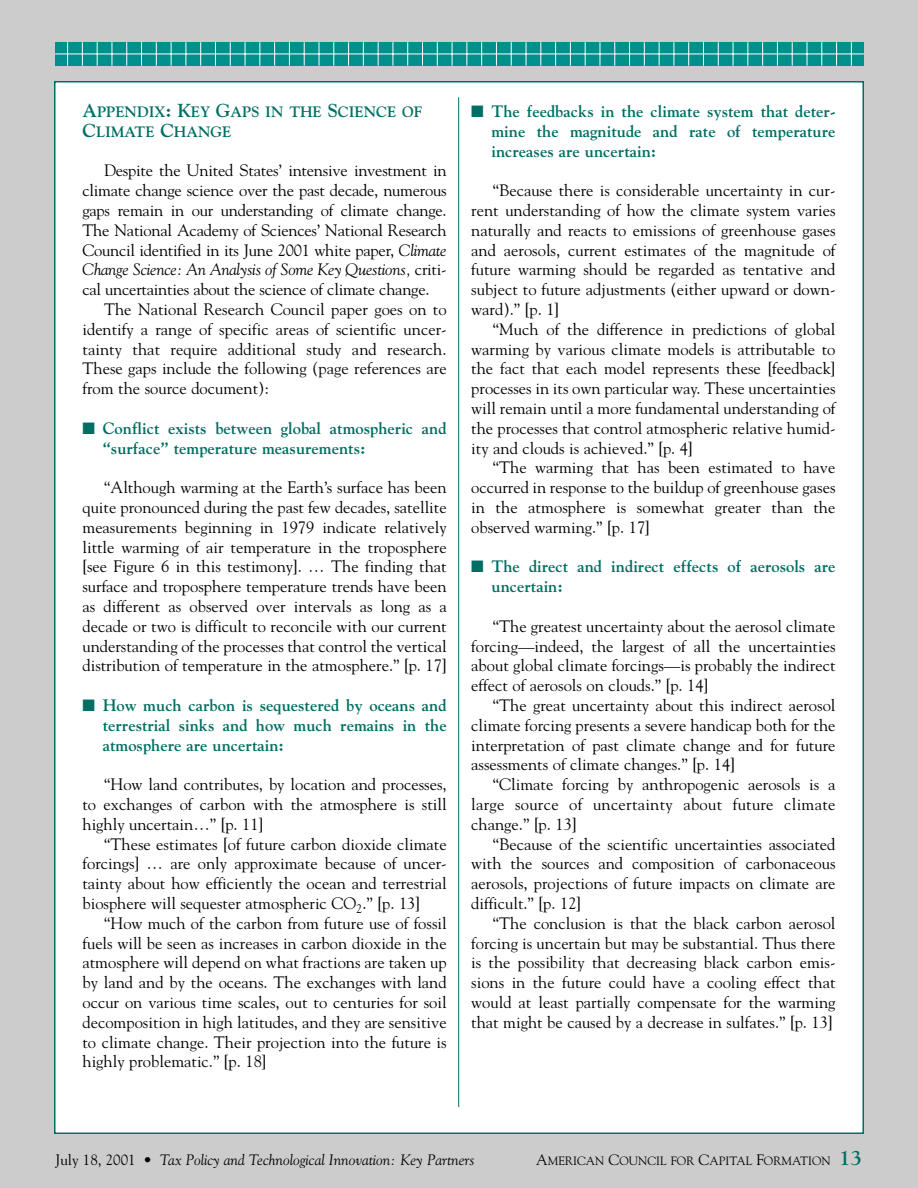
<style>
.page{position:relative;width:918px;height:1188px;background:#ccc}
.page>*{position:absolute;margin:0;border:0;box-sizing:border-box;transform-origin:0 0}
.t1{font:16.5px/19.8px "Goudy";color:#000;text-align:justify}
.t2{font:700 16.5px/19.8px "Goudy";color:#006e62}
.t3{font:italic 15px "Goudy";color:#000}
.t4{font:700 15px/19.8px "Goudy";color:#006e62}
.t5{font:12px "Goudy";color:#000}
.s1{font-size:18.75px}
.s2{font-style:italic}
.s3{font-style:normal}
.s4{font-size:15px}
.s5{font-weight:700;font-size:21px;color:#006e62}
</style>
<div class="page">
<div style="left:55px;top:42px;width:809px;height:24px;background:#00908b"></div>
<hr style="left:55px;top:54px;width:809px;height:1px;background:#fff">
<svg style="left:245px;top:42px;width:1px;height:24px"></svg>
<svg style="left:274px;top:42px;width:1px;height:24px"></svg>
<svg style="left:304px;top:42px;width:1px;height:24px"></svg>
<svg style="left:333px;top:42px;width:1px;height:24px"></svg>
<svg style="left:363px;top:42px;width:1px;height:24px"></svg>
<svg style="left:67px;top:42px;width:1px;height:24px"></svg>
<svg style="left:82px;top:42px;width:1px;height:24px"></svg>
<svg style="left:97px;top:42px;width:1px;height:24px"></svg>
<svg style="left:112px;top:42px;width:1px;height:24px"></svg>
<svg style="left:126px;top:42px;width:1px;height:24px"></svg>
<svg style="left:141px;top:42px;width:1px;height:24px"></svg>
<svg style="left:156px;top:42px;width:1px;height:24px"></svg>
<svg style="left:171px;top:42px;width:1px;height:24px"></svg>
<svg style="left:186px;top:42px;width:1px;height:24px"></svg>
<svg style="left:200px;top:42px;width:1px;height:24px"></svg>
<svg style="left:215px;top:42px;width:1px;height:24px"></svg>
<svg style="left:230px;top:42px;width:1px;height:24px"></svg>
<svg style="left:259px;top:42px;width:1px;height:24px"></svg>
<svg style="left:289px;top:42px;width:1px;height:24px"></svg>
<svg style="left:319px;top:42px;width:1px;height:24px"></svg>
<svg style="left:348px;top:42px;width:1px;height:24px"></svg>
<svg style="left:378px;top:42px;width:1px;height:24px"></svg>
<svg style="left:393px;top:42px;width:1px;height:24px"></svg>
<svg style="left:422px;top:42px;width:1px;height:24px"></svg>
<svg style="left:437px;top:42px;width:1px;height:24px"></svg>
<svg style="left:467px;top:42px;width:1px;height:24px"></svg>
<svg style="left:481px;top:42px;width:1px;height:24px"></svg>
<svg style="left:496px;top:42px;width:1px;height:24px"></svg>
<svg style="left:526px;top:42px;width:1px;height:24px"></svg>
<svg style="left:540px;top:42px;width:1px;height:24px"></svg>
<svg style="left:570px;top:42px;width:1px;height:24px"></svg>
<svg style="left:585px;top:42px;width:1px;height:24px"></svg>
<svg style="left:614px;top:42px;width:1px;height:24px"></svg>
<svg style="left:629px;top:42px;width:1px;height:24px"></svg>
<svg style="left:659px;top:42px;width:1px;height:24px"></svg>
<svg style="left:674px;top:42px;width:1px;height:24px"></svg>
<svg style="left:703px;top:42px;width:1px;height:24px"></svg>
<svg style="left:718px;top:42px;width:1px;height:24px"></svg>
<svg style="left:733px;top:42px;width:1px;height:24px"></svg>
<svg style="left:747px;top:42px;width:1px;height:24px"></svg>
<svg style="left:762px;top:42px;width:1px;height:24px"></svg>
<svg style="left:777px;top:42px;width:1px;height:24px"></svg>
<svg style="left:792px;top:42px;width:1px;height:24px"></svg>
<svg style="left:407px;top:42px;width:1px;height:24px"></svg>
<svg style="left:452px;top:42px;width:1px;height:24px"></svg>
<svg style="left:511px;top:42px;width:1px;height:24px"></svg>
<svg style="left:555px;top:42px;width:1px;height:24px"></svg>
<svg style="left:600px;top:42px;width:1px;height:24px"></svg>
<svg style="left:644px;top:42px;width:1px;height:24px"></svg>
<svg style="left:688px;top:42px;width:1px;height:24px"></svg>
<svg style="left:807px;top:42px;width:1px;height:24px"></svg>
<svg style="left:821px;top:42px;width:1px;height:24px"></svg>
<svg style="left:836px;top:42px;width:1px;height:24px"></svg>
<svg style="left:851px;top:42px;width:1px;height:24px"></svg>
<div style="left:55px;top:82px;width:808px;height:1051px;background:#fff"></div>
<hr style="left:458px;top:97px;width:1px;height:1010px;background:#006e62">
<p class="t4" style="left:82px;top:103px;width:341px"><span class="s1">A</span>PPENDIX<span class="s1">: K</span>EY <span class="s1">G</span>APS IN THE <span class="s1">S</span>CIENCE OF<br><span class="s1">C</span>LIMATE <span class="s1">C</span>HANGE</p>
<p class="t1" style="left:82px;top:162px;width:366px;text-indent:22px">Despite the United States’ intensive investment in climate change science over the past decade, numerous gaps remain in our understanding of climate change.<br>The National Academy of Sciences’ National Research Council identified in its June 2001 white paper, <span class="s2">Climate Change Science: An Analysis of Some Key Questions,</span> criti&shy;cal uncertainties about the science of climate change.</p>
<p class="t1" style="left:82px;top:301px;width:366px;text-indent:22px">The National Research Council paper goes on to identify a range of specific areas of scientific uncer&shy;tainty that require additional study and research.<br>These gaps include the following (page references are from the source document):</p>
<p class="t2" style="left:103px;top:419px;width:346px;text-indent:-20px">■ Conflict exists between global atmospheric and “surface” temperature measurements:</p>
<p class="t1" style="left:82px;top:479px;width:366px;text-indent:22px">“Although warming at the Earth’s surface has been quite pronounced during the past few decades, satellite measurements beginning in 1979 indicate relatively little warming of air temperature in the troposphere [see Figure 6 in this testimony]. … The finding that surface and troposphere temperature trends have been as different as observed over intervals as long as a decade or two is difficult to reconcile with our current understanding of the processes that control the vertical distribution of temperature in the atmosphere.” [p. 17]</p>
<p class="t2" style="left:103px;top:697px;width:346px;text-align:justify;text-indent:-20px">■ How much carbon is sequestered by oceans and terrestrial sinks and how much remains in the atmosphere are uncertain:</p>
<p class="t1" style="left:82px;top:776px;width:366px;text-indent:22px">“How land contributes, by location and processes, to exchanges of carbon with the atmosphere is still highly uncertain…” [p. 11]</p>
<p class="t1" style="left:82px;top:835px;width:366px;text-indent:22px">“These estimates [of future carbon dioxide climate forcings] … are only approximate because of uncer&shy;tainty about how efficiently the ocean and terrestrial biosphere will sequester atmospheric CO<sub>2</sub>.” [p. 13]</p>
<p class="t1" style="left:83px;top:914px;width:366px;text-indent:22px">“How much of the carbon from future use of fossil fuels will be seen as increases in carbon dioxide in the atmosphere will depend on what fractions are taken up by land and by the oceans. The exchanges with land occur on various time scales, out to centuries for soil decomposition in high latitudes, and they are sensitive to climate change. Their projection into the future is highly problematic.” [p. 18]</p>
<p class="t2" style="left:491px;top:103px;width:346px;text-align:justify;text-indent:-20px">■ The feedbacks in the climate system that deter&shy;mine the magnitude and rate of temperature increases are uncertain:</p>
<p class="t1" style="left:471px;top:182px;width:366px;text-indent:22px">“Because there is considerable uncertainty in cur&shy;rent understanding of how the climate system varies naturally and reacts to emissions of greenhouse gases and aerosols, current estimates of the magnitude of future warming should be regarded as tentative and subject to future adjustments (either upward or down&shy;ward).” [p. 1]</p>
<p class="t1" style="left:471px;top:320px;width:366px;text-indent:22px">“Much of the difference in predictions of global warming by various climate models is attributable to the fact that each model represents these [feedback] processes in its own particular way. These uncertainties will remain until a more fundamental understanding of the processes that control atmospheric relative humid&shy;ity and clouds is achieved.” [p. 4]</p>
<p class="t1" style="left:471px;top:459px;width:366px;text-indent:22px">“The warming that has been estimated to have occurred in response to the buildup of greenhouse gases in the atmosphere is somewhat greater than the observed warming.” [p. 17]</p>
<p class="t2" style="left:491px;top:558px;width:346px;text-indent:-20px">■ The direct and indirect effects of aerosols are uncertain:</p>
<p class="t1" style="left:471px;top:617px;width:366px;text-indent:22px">“The greatest uncertainty about the aerosol climate forcing—indeed, the largest of all the uncertainties about global climate forcings—is probably the indirect effect of aerosols on clouds.” [p. 14]</p>
<p class="t1" style="left:471px;top:697px;width:366px;text-indent:22px">“The great uncertainty about this indirect aerosol climate forcing presents a severe handicap both for the interpretation of past climate change and for future assessments of climate changes.” [p. 14]</p>
<p class="t1" style="left:471px;top:776px;width:366px;text-indent:22px">“Climate forcing by anthropogenic aerosols is a large source of uncertainty about future climate change.” [p. 13]</p>
<p class="t1" style="left:471px;top:835px;width:366px;text-indent:22px">“Because of the scientific uncertainties associated with the sources and composition of carbonaceous aerosols, projections of future impacts on climate are difficult.” [p. 12]</p>
<p class="t1" style="left:471px;top:914px;width:366px;text-indent:22px">“The conclusion is that the black carbon aerosol forcing is uncertain but may be substantial. Thus there is the possibility that decreasing black carbon emis&shy;sions in the future could have a cooling effect that would at least partially compensate for the warming that might be caused by a decrease in sulfates.” [p. 13]</p>
<p class="t3" style="left:56px;top:1153px;width:421px"><span class="s3">July 18, 2001</span> • Tax Policy and Technological Innovation: Key Partners</p>
<p class="t5" style="left:536px;top:1156px;width:328px"><span class="s4">A</span>MERICAN <span class="s4">C</span>OUNCIL FOR <span class="s4">C</span>APITAL <span class="s4">F</span>ORMATION <span class="s5">13</span></p>
</div>
